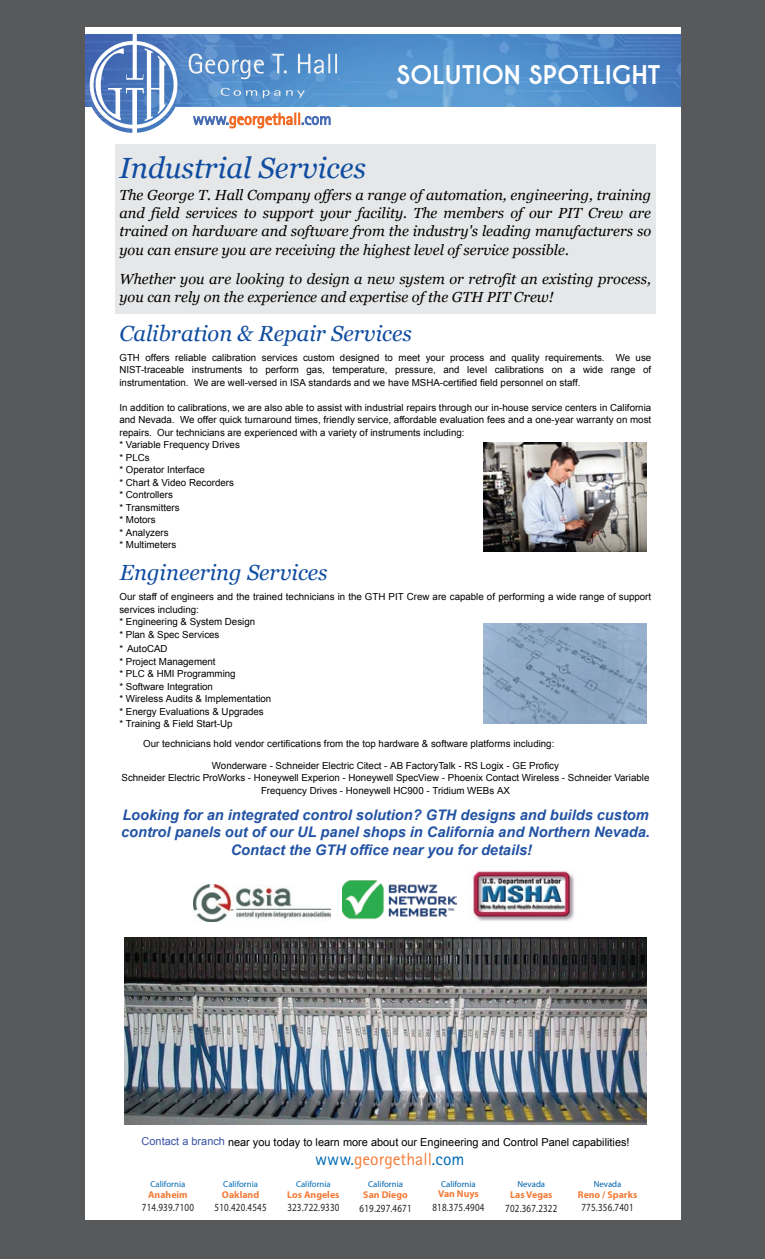
<style>
.page{position:relative;width:765px;height:1260px;background:#fff}
.page>*{position:absolute;margin:0;border:0;box-sizing:border-box;transform-origin:0 0}
.t1{font:italic 29.25px "Georgia";color:#104da1}
.t2{font:700 27.62px "Champagne&Limousines Thick";letter-spacing:.025em;color:#fff}
.t3{font:italic 21.88px "Georgia";color:#104da1}
.t4{font:17.62px "Rotis Sans Serif Std";color:#f37c38}
.t5{font:italic 14.62px/18.2px "Georgia";color:#010101;text-align:justify}
.t6{font:italic 700 14.62px/17.5px "Arial";color:#2253a4;text-align:center}
.t7{font:11px "Arial";color:#010101}
.t8{font:11px "Myriad Pro";letter-spacing:.025em;color:#232020;scale:.82 1}
.t9{font:700 9.88px "Myriad Pro";color:#f37c38}
.t10{font:9.75px/12.5px "Arial";color:#010101}
.t11{font:8.75px "Myriad Pro";color:#0063ac}
.t12{font:8.75px "Myriad Pro";color:#036cb6}
.s1{color:#3a53a4}
.s2{color:#036cb6}
</style>
<div class="page">
<div style="left:0;top:0;width:764px;height:1258px;background:#58595b"></div>
<div style="left:85px;top:36px;width:596px;height:1184px;background:#fff"></div>
<div style="left:115px;top:144px;width:540px;height:170px;background:#e6e7e8"></div>
<img style="left:483px;top:443px;width:164px;height:108px">
<img style="left:484px;top:624px;width:163px;height:100px">
<img style="left:194px;top:885px;width:136px;height:36px">
<img style="left:342px;top:880px;width:114px;height:40px">
<img style="left:473px;top:871px;width:102px;height:50px">
<img style="left:124px;top:938px;width:523px;height:187px">
<img style="left:85px;top:34px;width:596px;height:73px">
<svg style="left:90px;top:34px;width:267px;height:99px"></svg>
<div style="left:85px;top:27px;width:596px;height:7px;background:#fff"></div>
<h2 class="t2" style="left:397px;top:58px;width:265px">SOLUTION SPOTLIGHT</h2>
<h1 class="t1" style="left:119px;top:151px;width:248px">Industrial Services</h1>
<p class="t5" style="left:119px;top:186px;width:533px">The George T. Hall Company offers a range of automation, engineering, training and field services to support your facility. The members of our PIT Crew are trained on hardware and software from the industry's leading manufacturers so you can ensure you are receiving the highest level of service possible.</p>
<h3 class="t5" style="left:119px;top:269px;width:533px">Whether you are looking to design a new system or retrofit an existing process, you can rely on the experience and expertise of the GTH PIT Crew!</h3>
<h3 class="t3" style="left:119px;top:321px;width:294px">Calibration &amp; Repair Services</h3>
<p class="t10" style="left:119px;top:351px;width:533px;text-align:justify">GTH offers reliable calibration services custom designed to meet your process and quality requirements. We use NIST-traceable instruments to perform gas, temperature, pressure, and level calibrations on a wide range of instrumentation. We are well-versed in ISA standards and we have MSHA-certified field personnel on staff.</p>
<p class="t10" style="left:119px;top:401px;width:533px">In addition to calibrations, we are also able to assist with industrial repairs through our in-house service centers in California and Nevada. We offer quick turnaround times, friendly service, affordable evaluation fees and a one-year warranty on most repairs. Our technicians are experienced with a variety of instruments including:<br>* Variable Frequency Drives<br>* PLCs<br>* Operator Interface<br>* Chart &amp; Video Recorders<br>* Controllers<br>* Transmitters<br>* Motors<br>* Analyzers<br>* Multimeters</p>
<h3 class="t3" style="left:120px;top:560px;width:209px">Engineering Services</h3>
<p class="t10" style="left:119px;top:591px;width:533px">Our staff of engineers and the trained technicians in the GTH PIT Crew are capable of performing a wide range of support services including:<br>* Engineering &amp; System Design<br>* Plan &amp; Spec Services</p>
<p class="t10" style="left:119px;top:643px;width:153px">* AutoCAD<br>* Project Management<br>* PLC &amp; HMI Programming<br>* Software Integration<br>* Wireless Audits &amp; Implementation * Energy Evaluations &amp; Upgrades<br>* Training &amp; Field Start-Up</p>
<p class="t10" style="left:212px;top:733px;width:349px;line-height:21.2px;text-indent:-69px">Our technicians hold vendor certifications from the top hardware &amp; software platforms including:<br>Wonderware - Schneider Electric Citect - AB FactoryTalk - RS Logix - GE Proficy</p>
<p class="t10" style="left:122px;top:772px;width:529px;text-align:center">Schneider Electric ProWorks - Honeywell Experion - Honeywell SpecView - Phoenix Contact Wireless - Schneider Variable<br>Frequency Drives - Honeywell HC900 - Tridium WEBs AX</p>
<h3 class="t6" style="left:121px;top:806px;width:530px">Looking for an integrated control solution? GTH designs and builds custom control panels out of our UL panel shops in California and Northern Nevada.<br>Contact the GTH office near you for details!</h3>
<p class="t7" style="left:142px;top:1135px;width:490px"><span class="s1">Contact a branch</span> near you today to learn more about our Engineering and Control Panel capabilities!</p>
<p class="t11" style="left:594px;top:1179px;width:29px">Nevada</p>
<p class="t9" style="left:578px;top:1188px;width:61px">Reno / Sparks</p>
<p class="t8" style="left:582px;top:1201px;width:65px">775.356.7401</p>
<h3 class="t4" style="left:315px;top:1149px;width:151px"><span class="s2">www.</span>georgethall<span class="s2">.com</span></h3>
<p class="t11" style="left:441px;top:1178px;width:36px">California</p>
<p class="t9" style="left:438px;top:1188px;width:42px">Van Nuys</p>
<p class="t8" style="left:432px;top:1200px;width:65px">818.375.4904</p>
<p class="t12" style="left:223px;top:1179px;width:36px">California</p>
<p class="t9" style="left:222px;top:1188px;width:39px">Oakland</p>
<p class="t8" style="left:215px;top:1200px;width:65px">510.420.4545</p>
<p class="t12" style="left:296px;top:1179px;width:36px">California</p>
<p class="t9" style="left:287px;top:1188px;width:54px">Los Angeles</p>
<p class="t8" style="left:287px;top:1200px;width:65px">323.722.9330</p>
<p class="t12" style="left:151px;top:1179px;width:36px">California</p>
<p class="t9" style="left:148px;top:1189px;width:41px">Anaheim</p>
<p class="t8" style="left:142px;top:1201px;width:65px">714.939.7100</p>
<p class="t11" style="left:368px;top:1179px;width:36px">California</p>
<p class="t9" style="left:363px;top:1189px;width:46px">San Diego</p>
<p class="t8" style="left:360px;top:1201px;width:65px">619.297.4671</p>
<p class="t11" style="left:517px;top:1179px;width:29px">Nevada</p>
<p class="t9" style="left:510px;top:1189px;width:44px">Las Vegas</p>
<p class="t8" style="left:505px;top:1201px;width:65px">702.367.2322</p>
</div>
